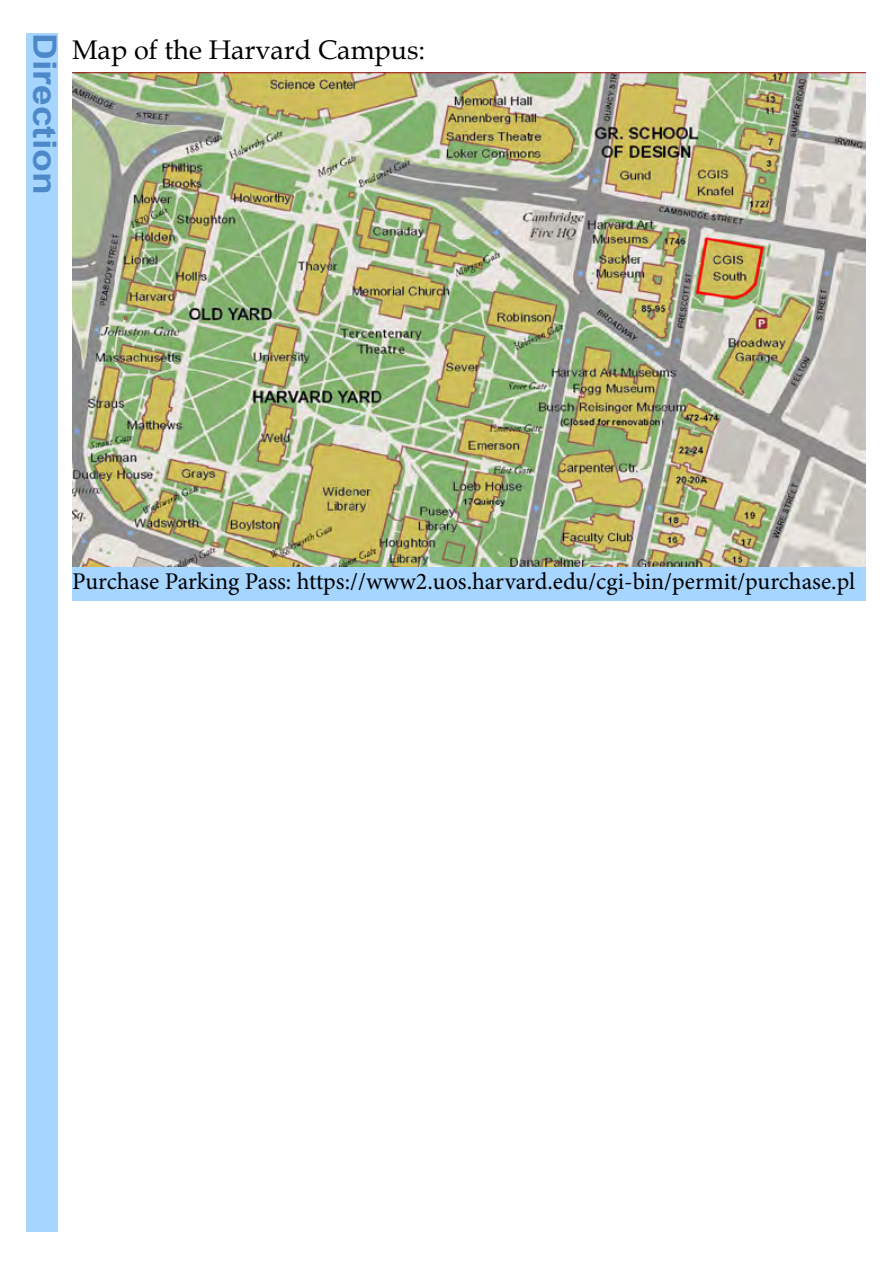
<style>
.page{position:relative;width:893px;height:1263px;background:#fff}
.page>*{position:absolute;margin:0;border:0;box-sizing:border-box;transform-origin:0 0}
.t1{font:700 32.1px "Arial";color:#4d89c8;scale:1.16 1}
.t2{font:27px "Book Antiqua";color:#000}
.t3{font:24px "Minion Pro";letter-spacing:-.005em;color:#000}
</style>
<div class="page">
<div style="left:72px;top:562px;width:794px;height:38px;background:#a6d5ff"></div>
<div style="left:26px;top:33px;width:32px;height:1198px;background:#a6d5ff"></div>
<img style="left:72px;top:73px;width:794px;height:493px">
<h1 class="t1" style="left:66px;top:33px;width:140px;rotate:90deg">Direction</h1>
<p class="t2" style="left:72px;top:31px;width:355px">Map of the Harvard Campus:</p>
<p class="t3" style="left:72px;top:565px;width:785px">Purchase Parking Pass: https://www2.uos.harvard.edu/cgi-bin/permit/purchase.pl</p>
</div>
